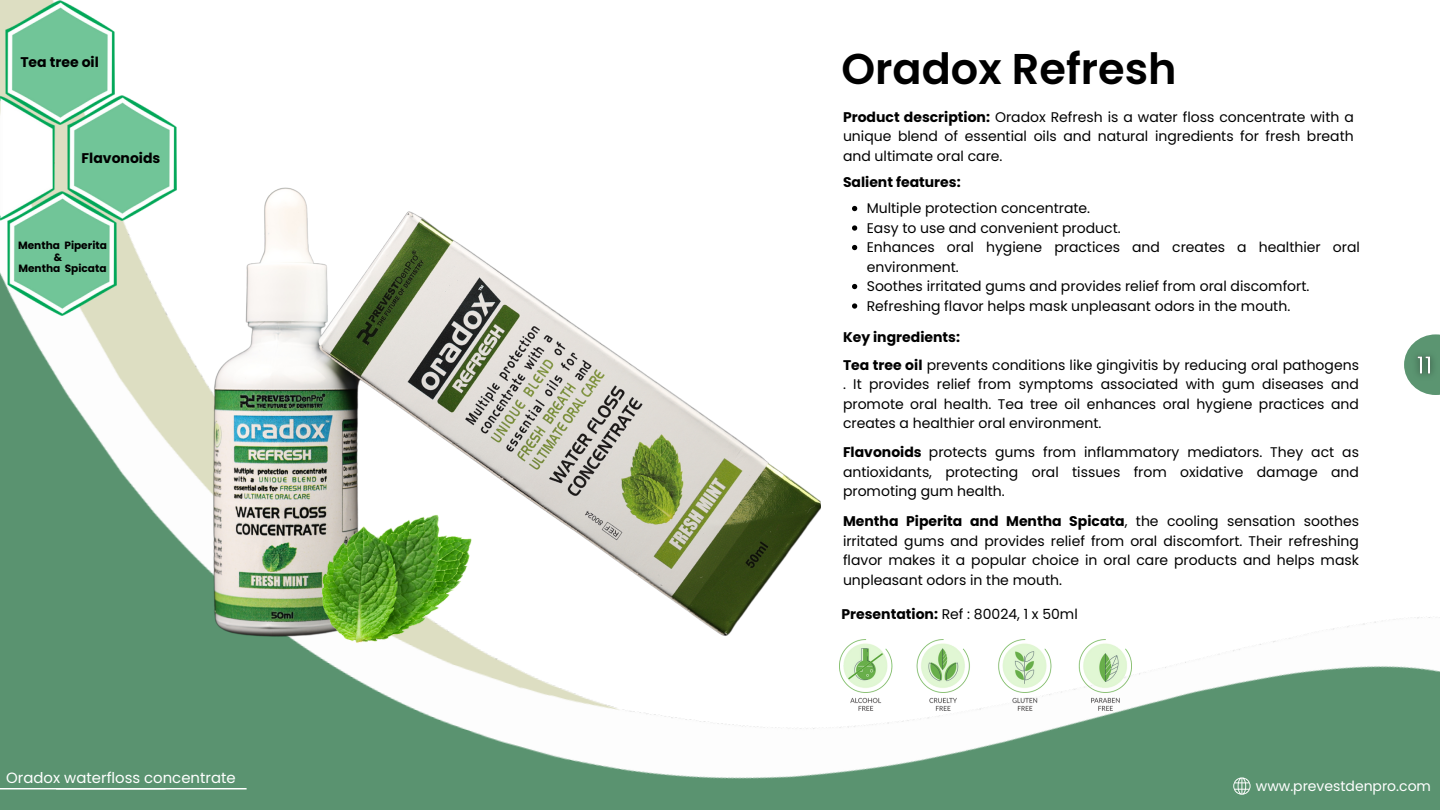
<style>
.page{position:relative;width:1440px;height:810px;background:#fff}
.page>*{position:absolute;margin:0;border:0;box-sizing:border-box;transform-origin:0 0}
.t1{font:600 43px "Poppins";color:#000}
.t2{font:14.9px "Poppins";color:#fff}
.t3{font:14px/19.5px "Poppins";color:#000;text-align:justify}
.t4{font:700 14px "Poppins";color:#000}
.t5{font:14px "Poppins";color:#fff}
.t6{font:700 10.6px "Poppins";color:#000}
.s1{font-weight:700}
</style>
<div class="page">
<img style="left:0;top:31px;width:1440px;height:779px">
<hr style="left:0;top:788px;width:166px;height:2px;background:#fff">
<img style="left:0;top:96px;width:176px;height:124px">
<img style="left:2px;top:191px;width:115px;height:125px">
<img style="left:0;top:0;width:114px;height:124px">
<img style="left:201px;top:125px;width:619px;height:524px">
<hr style="left:56px;top:788px;width:191px;height:2px;background:#fff">
<img style="left:318px;top:513px;width:157px;height:134px">
<svg style="left:1404px;top:334px;width:36px;height:61px"></svg>
<img style="left:840px;top:640px;width:55px;height:71px">
<img style="left:912px;top:640px;width:66px;height:71px">
<img style="left:995px;top:640px;width:62px;height:71px">
<img style="left:1074px;top:640px;width:58px;height:71px">
<svg style="left:1233px;top:777px;width:18px;height:18px"></svg>
<svg style="left:852px;top:206px;width:5px;height:5px"></svg>
<svg style="left:852px;top:225px;width:5px;height:6px"></svg>
<svg style="left:852px;top:245px;width:5px;height:5px"></svg>
<svg style="left:852px;top:284px;width:5px;height:5px"></svg>
<svg style="left:852px;top:303px;width:5px;height:6px"></svg>
<img style="left:1407px;top:346px;width:33px;height:39px">
<p class="t4" style="left:20px;top:52px;width:80px">Tea tree oil</p>
<p class="t4" style="left:82px;top:148px;width:80px">Flavonoids</p>
<h2 class="t6" style="left:18px;top:237px;width:90px">Mentha Piperita</h2>
<h3 class="t6" style="left:54px;top:250px;width:10px">&amp;</h3>
<h3 class="t6" style="left:18px;top:261px;width:90px">Mentha Spicata</h3>
<p class="t2" style="left:6px;top:767px;width:231px">Oradox waterfloss concentrate</p>
<p class="t1" style="left:842px;top:39px;width:337px">Oradox Refresh</p>
<p class="t3" style="left:843px;top:107px;width:512px"><span class="s1">Product description:</span> Oradox Refresh is a water floss concentrate with a unique blend of essential oils and natural ingredients for fresh breath and ultimate oral care.</p>
<p class="t4" style="left:843px;top:173px;width:119px">Salient features:</p>
<h1 class="t3" style="left:867px;top:199px;width:225px">Multiple protection concentrate.</h1>
<h3 class="t3" style="left:867px;top:218px;width:255px">Easy to use and convenient product.</h3>
<h2 class="t3" style="left:867px;top:238px;width:495px">Enhances oral hygiene practices and creates a healthier oral environment.</h2>
<p class="t3" style="left:867px;top:277px;width:444px">Soothes irritated gums and provides relief from oral discomfort.</p>
<p class="t3" style="left:867px;top:296px;width:425px">Refreshing flavor helps mask unpleasant odors in the mouth.</p>
<h3 class="t4" style="left:843px;top:327px;width:118px">Key ingredients:</h3>
<h3 class="t3" style="left:843px;top:355px;width:517px"><span class="s1">Tea tree oil</span> prevents conditions like gingivitis by reducing oral pathogens . It provides relief from symptoms associated with gum diseases and promote oral health. Tea tree oil enhances oral hygiene practices and creates a healthier oral environment.</h3>
<p class="t3" style="left:843px;top:442px;width:517px"><span class="s1">Flavonoids</span> protects gums from inflammatory mediators. They act as antioxidants, protecting oral tissues from oxidative damage and promoting gum health.</p>
<p class="t3" style="left:843px;top:512px;width:517px"><span class="s1">Mentha Piperita and Mentha Spicata</span>, the cooling sensation soothes irritated gums and provides relief from oral discomfort. Their refreshing flavor makes it a popular choice in oral care products and helps mask unpleasant odors in the mouth.</p>
<p class="t3" style="left:842px;top:604px;width:238px"><span class="s1">Presentation:</span> Ref : 80024, 1 x 50ml</p>
<p class="t5" style="left:1256px;top:776px;width:177px">www.prevestdenpro.com</p>
</div>
